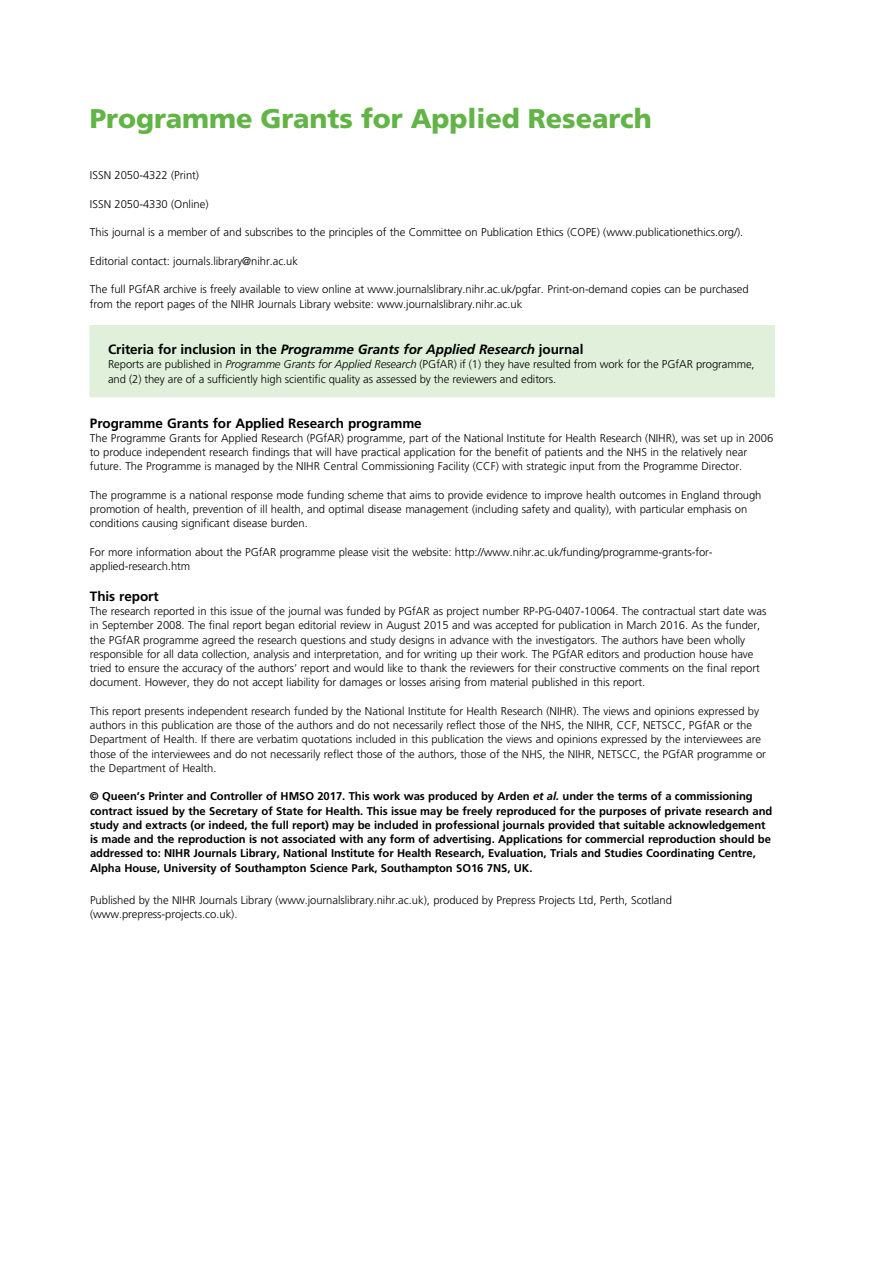
<style>
.page{position:relative;width:893px;height:1263px;background:#fff}
.page>*{position:absolute;margin:0;border:0;box-sizing:border-box;transform-origin:0 0}
.t1{font:27px "Adv TT20 abcef 8.B";color:#62b447}
.t2{font:13.5px "Adv TT1 a 8 a 9 c 4 a.BI";color:#000}
.t3{font:13.5px "Adv TT6 c 1 def 61.B";color:#000}
.t4{font:11.25px/14.2px "Adv T Tebabd 7 da";color:#000}
.t5{font:11.25px/14.2px "Adv TT6 c 1 def 61.B";color:#000}
.s1{font-family:"Adv TT6 c 1 def 61.B"}
.s2{font-family:"Adv TT49 bbc 31 f.I"}
.s3{font-style:inherit}
.s4{font-family:"Adv TT1 a 8 a 9 c 4 a.BI"}
</style>
<div class="page">
<div style="left:90px;top:326px;width:684px;height:71px;background:#e1f0da"></div>
<h1 class="t1" style="left:90px;top:108px;width:563px">Programme Grants for Applied Research</h1>
<p class="t4" style="left:90px;top:169px;width:110px">ISSN 2050-4322 (Print)</p>
<p class="t4" style="left:90px;top:198px;width:120px">ISSN 2050-4330 (Online)</p>
<p class="t4" style="left:90px;top:226px;width:655px">This journal is a member of and subscribes to the principles of the Committee on Publication Ethics (COPE) (www.publicationethics.org/).</p>
<p class="t4" style="left:90px;top:255px;width:210px">Editorial contact: journals.library@nihr.ac.uk</p>
<p class="t4" style="left:90px;top:283px;width:660px">The full PGfAR archive is freely available to view online at www.journalslibrary.nihr.ac.uk/pgfar. Print-on-demand copies can be purchased from the report pages of the NIHR Journals Library website: www.journalslibrary.nihr.ac.uk</p>
<p class="t2" style="left:108px;top:344px;width:477px"><span class="s1">Criteria for inclusion in the</span> Programme Grants for Applied Research <span class="s1">journal</span></p>
<p class="t4" style="left:108px;top:358px;width:648px">Reports are published in <span class="s2">Programme Grants for Applied Research</span> (PGfAR) if (1) they have resulted from work for the PGfAR programme, and (2) they are of a sufficiently high scientific quality as assessed by the reviewers and editors.</p>
<p class="t3" style="left:90px;top:417px;width:333px">Programme Grants for Applied Research programme</p>
<p class="t4" style="left:90px;top:432px;width:685px">The Programme Grants for Applied Research (PGfAR) programme, part of the National Institute for Health Research (NIHR), was set up in 2006 to produce independent research findings that will have practical application for the benefit of patients and the NHS in the relatively near future. The Programme is managed by the NIHR Central Commissioning Facility (CCF) with strategic input from the Programme Director.</p>
<p class="t4" style="left:90px;top:489px;width:673px">The programme is a national response mode funding scheme that aims to provide evidence to improve health outcomes in England through promotion of health, prevention of ill health, and optimal disease management (including safety and quality), with particular emphasis on conditions causing significant disease burden.</p>
<p class="t4" style="left:90px;top:546px;width:624px">For more information about the PGfAR programme please visit the website: http://www.nihr.ac.uk/funding/programme-grants-for&shy;applied-research.htm</p>
<p class="t3" style="left:90px;top:591px;width:70px">This report</p>
<p class="t4" style="left:90px;top:605px;width:678px">The research reported in this issue of the journal was funded by PGfAR as project number RP-PG-0407-10064. The contractual start date was in September 2008. The final report began editorial review in August 2015 and was accepted for publication in March 2016. As the funder, the PGfAR programme agreed the research questions and study designs in advance with the investigators. The authors have been wholly responsible for all data collection, analysis and interpretation, and for writing up their work. The PGfAR editors and production house have tried to ensure the accuracy of the authors<span class="s3">’</span> report and would like to thank the reviewers for their constructive comments on the final report document. However, they do not accept liability for damages or losses arising from material published in this report.</p>
<p class="t4" style="left:90px;top:705px;width:677px">This report presents independent research funded by the National Institute for Health Research (NIHR). The views and opinions expressed by authors in this publication are those of the authors and do not necessarily reflect those of the NHS, the NIHR, CCF, NETSCC, PGfAR or the Department of Health. If there are verbatim quotations included in this publication the views and opinions expressed by the interviewees are those of the interviewees and do not necessarily reflect those of the authors, those of the NHS, the NIHR, NETSCC, the PGfAR programme or the Department of Health.</p>
<p class="t5" style="left:90px;top:790px;width:684px">© Queen<span class="s3">’</span>s Printer and Controller of HMSO 2017. This work was produced by Arden <span class="s4">et al.</span> under the terms of a commissioning contract issued by the Secretary of State for Health. This issue may be freely reproduced for the purposes of private research and study and extracts (or indeed, the full report) may be included in professional journals provided that suitable acknowledgement is made and the reproduction is not associated with any form of advertising. Applications for commercial reproduction should be addressed to: NIHR Journals Library, National Institute for Health Research, Evaluation, Trials and Studies Coordinating Centre, Alpha House, University of Southampton Science Park, Southampton SO16 7NS, UK.</p>
<p class="t4" style="left:90px;top:894px;width:583px">Published by the NIHR Journals Library (www.journalslibrary.nihr.ac.uk), produced by Prepress Projects Ltd, Perth, Scotland (www.prepress-projects.co.uk).</p>
</div>
